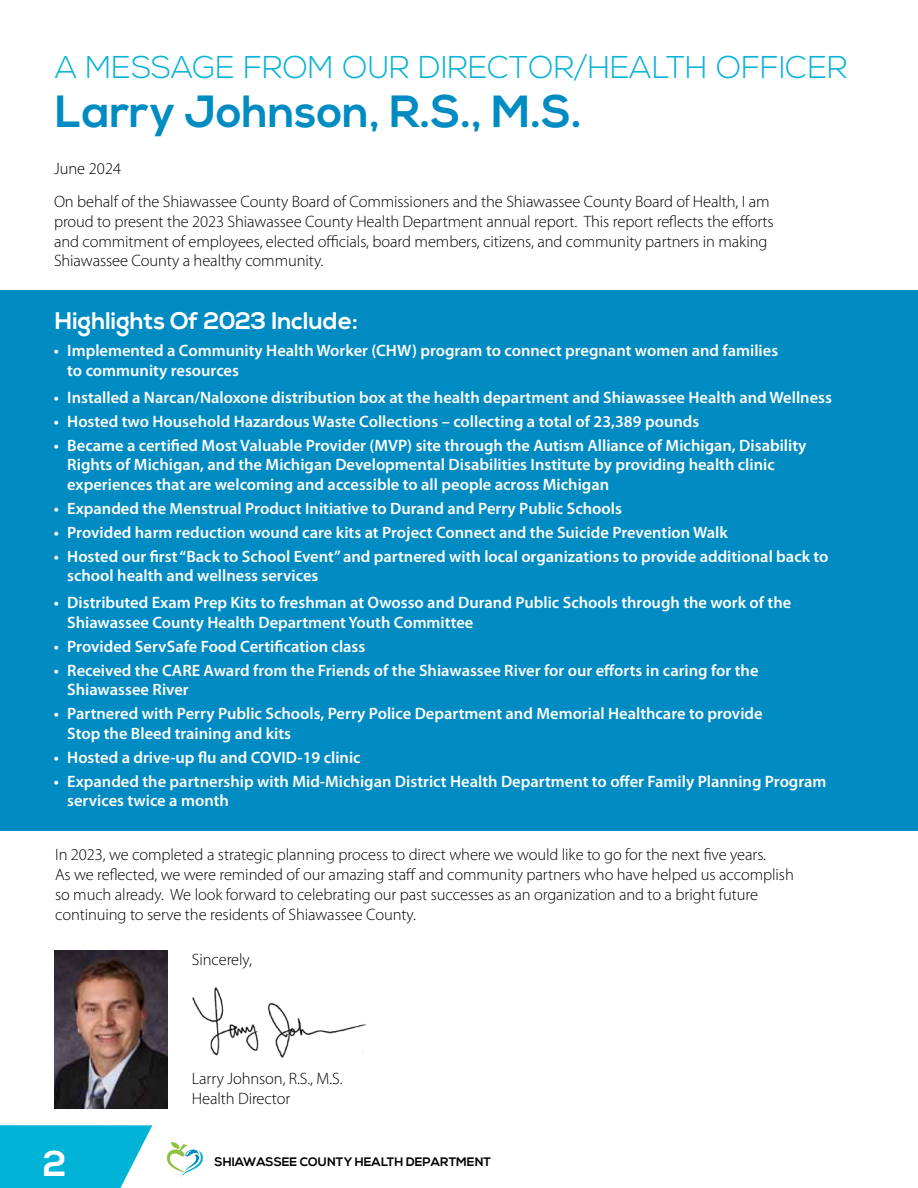
<style>
.page{position:relative;width:918px;height:1188px;background:#fff}
.page>*{position:absolute;margin:0;border:0;box-sizing:border-box;transform-origin:0 0}
.t1{font:700 45px "Nexa";color:#008cc3}
.t2{font:700 36px "Nexa";color:#fff}
.t3{font:300 31.5px "Nexa";color:#08b3d5}
.t4{font:700 24px "Nexa";color:#fff}
.t5{font:600 16.5px/19.5px "Myriad Pro";color:#fff}
.t6{font:300 16.5px/19.8px "Myriad Pro";letter-spacing:-.005em;color:#000}
.t7{font:700 12.3px "Nexa";color:#000}
</style>
<div class="page">
<svg style="left:0;top:1125px;width:152px;height:63px;background:#1bbada"></svg>
<svg style="left:166px;top:1142px;width:37px;height:36px"></svg>
<div style="left:0;top:290px;width:918px;height:541px;background:#008cc3"></div>
<img style="left:54px;top:950px;width:113px;height:158px">
<img style="left:192px;top:987px;width:175px;height:70px">
<h3 class="t3" style="left:55px;top:49px;width:794px">A MESSAGE FROM OUR DIRECTOR/HEALTH OFFICER</h3>
<h1 class="t1" style="left:55px;top:86px;width:529px">Larry Johnson, R.S., M.S.</h1>
<p class="t6" style="left:54px;top:151px;width:717px;line-height:33.3px">June 2024<br>On behalf of the Shiawassee County Board of Commissioners and the Shiawassee County Board of Health, I am</p>
<p class="t6" style="left:54px;top:211px;width:721px">proud to present the 2023 Shiawassee County Health Department annual report. This report reflects the efforts and commitment of employees, elected officials, board members, citizens, and community partners in making<br>Shiawassee County a healthy community.</p>
<h3 class="t4" style="left:55px;top:307px;width:304px">Highlights Of 2023 Include:</h3>
<p class="t5" style="left:67px;top:341px;width:713px;text-indent:-13px">• Implemented a Community Health Worker (CHW) program to connect pregnant women and families to community resources</p>
<p class="t5" style="left:54px;top:387px;width:780px">• Installed a Narcan/Naloxone distribution box at the health department and Shiawassee Health and Wellness</p>
<p class="t5" style="left:54px;top:411px;width:647px">• Hosted two Household Hazardous Waste Collections – collecting a total of 23,389 pounds</p>
<p class="t5" style="left:67px;top:435px;width:741px;text-indent:-13px">• Became a certified Most Valuable Provider (MVP) site through the Autism Alliance of Michigan, Disability<br>Rights of Michigan, and the Michigan Developmental Disabilities Institute by providing health clinic experiences that are welcoming and accessible to all people across Michigan</p>
<p class="t5" style="left:54px;top:498px;width:570px">• Expanded the Menstrual Product Initiative to Durand and Perry Public Schools</p>
<p class="t5" style="left:54px;top:522px;width:676px">• Provided harm reduction wound care kits at Project Connect and the Suicide Prevention Walk</p>
<p class="t5" style="left:67px;top:546px;width:763px;text-indent:-13px">• Hosted our first “Back to School Event” and partnered with local organizations to provide additional back to school health and wellness services</p>
<p class="t5" style="left:67px;top:593px;width:726px;text-indent:-13px">• Distributed Exam Prep Kits to freshman at Owosso and Durand Public Schools through the work of the<br>Shiawassee County Health Department Youth Committee</p>
<p class="t5" style="left:54px;top:636px;width:313px">• Provided ServSafe Food Certification class</p>
<p class="t5" style="left:67px;top:660px;width:693px;text-indent:-13px">• Received the CARE Award from the Friends of the Shiawassee River for our efforts in caring for the<br>Shiawassee River</p>
<p class="t5" style="left:67px;top:704px;width:697px;text-indent:-13px">• Partnered with Perry Public Schools, Perry Police Department and Memorial Healthcare to provide<br>Stop the Bleed training and kits</p>
<p class="t5" style="left:54px;top:747px;width:308px">• Hosted a drive-up flu and COVID-19 clinic</p>
<p class="t5" style="left:67px;top:771px;width:761px;text-indent:-13px">• Expanded the partnership with Mid-Michigan District Health Department to offer Family Planning Program services twice a month</p>
<p class="t6" style="left:55px;top:845px;width:740px">In 2023, we completed a strategic planning process to direct where we would like to go for the next five years.<br>As we reflected, we were reminded of our amazing staff and community partners who have helped us accomplish so much already. We look forward to celebrating our past successes as an organization and to a bright future continuing to serve the residents of Shiawassee County.</p>
<p class="t6" style="left:192px;top:950px;width:62px">Sincerely,</p>
<p class="t6" style="left:192px;top:1068px;width:152px">Larry Johnson, R.S., M.S.<br>Health Director</p>
<h2 class="t2" style="left:43px;top:1142px;width:25px">2</h2>
<p class="t7" style="left:215px;top:1154px;width:278px">SHIAWASSEE COUNTY HEALTH DEPARTMENT</p>
</div>
